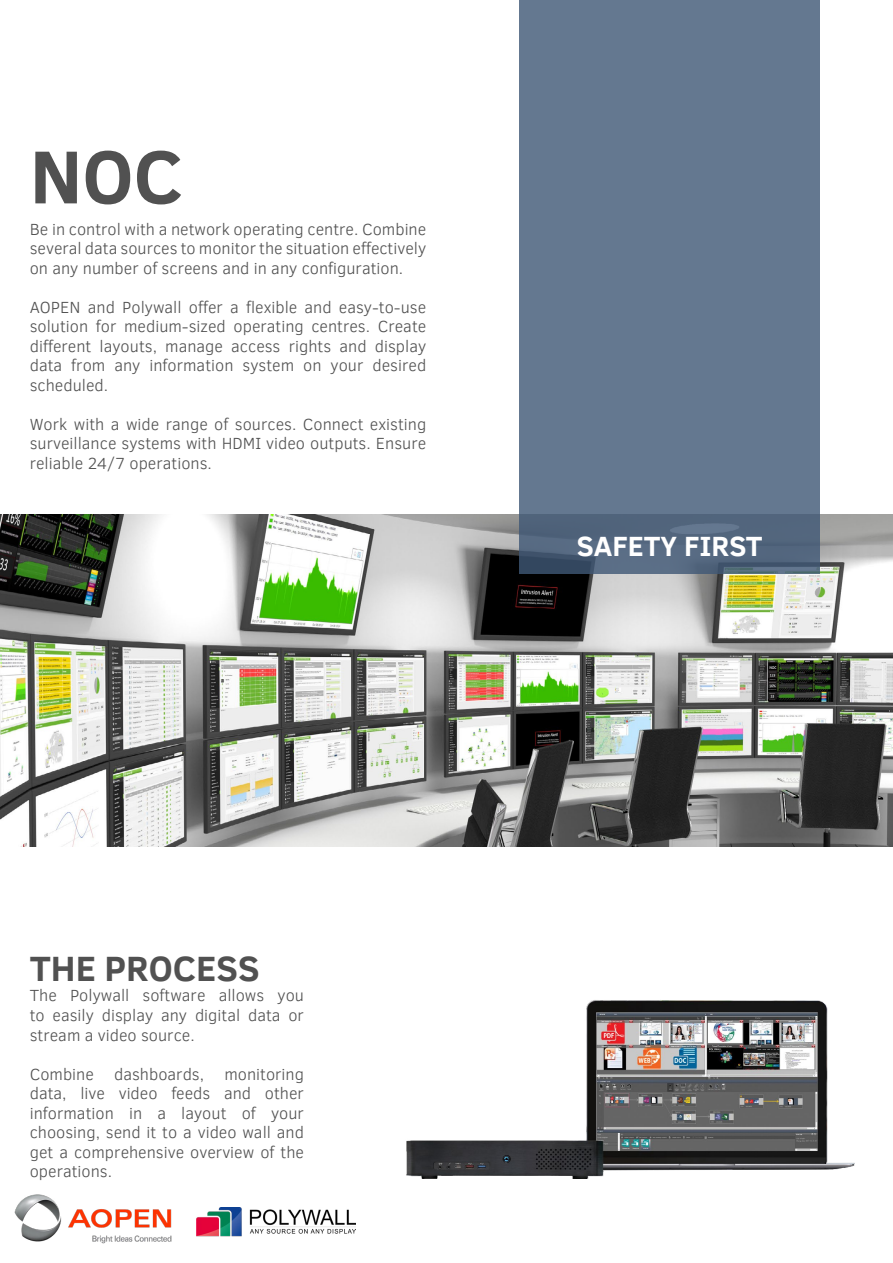
<style>
.page{position:relative;width:893px;height:1263px;background:#fff}
.page>*{position:absolute;margin:0;border:0;box-sizing:border-box;transform-origin:0 0}
.t1{font:700 76.5px "Clear Sans";color:#515151}
.t2{font:700 36px "Clear Sans";color:#515151}
.t3{font:700 28.5px "Clear Sans";color:#fff}
.t4{font:300 16.5px/19.5px "Clear Sans";color:#515151;text-align:justify}
</style>
<div class="page">
<img style="left:14px;top:1194px;width:158px;height:50px">
<img style="left:196px;top:1207px;width:159px;height:30px">
<img style="left:0;top:514px;width:893px;height:332px">
<svg style="left:519px;top:0;width:301px;height:574px;background:#61758d"></svg>
<img style="left:406px;top:1000px;width:449px;height:178px">
<h1 class="t1" style="left:30px;top:121px;width:155px">NOC</h1>
<p class="t4" style="left:30px;top:219px;width:398px">Be in control with a network operating centre. Combine several data sources to monitor the situation effectively on any number of screens and in any configuration.</p>
<p class="t4" style="left:30px;top:297px;width:398px">AOPEN and Polywall offer a flexible and easy-to-use solution for medium-sized operating centres. Create different layouts, manage access rights and display data from any information system on your desired scheduled.</p>
<p class="t4" style="left:30px;top:414px;width:398px">Work with a wide range of sources. Connect existing surveillance systems with HDMI video outputs. Ensure reliable 24/7 operations.</p>
<h3 class="t3" style="left:577px;top:525px;width:187px">SAFETY FIRST</h3>
<h2 class="t2" style="left:30px;top:942px;width:231px">THE PROCESS</h2>
<p class="t4" style="left:30px;top:986px;width:276px">The Polywall software allows you to easily display any digital data or stream a video source.</p>
<p class="t4" style="left:30px;top:1064px;width:276px">Combine dashboards, monitoring data, live video feeds and other information in a layout of your choosing, send it to a video wall and get a comprehensive overview of the operations.</p>
</div>
